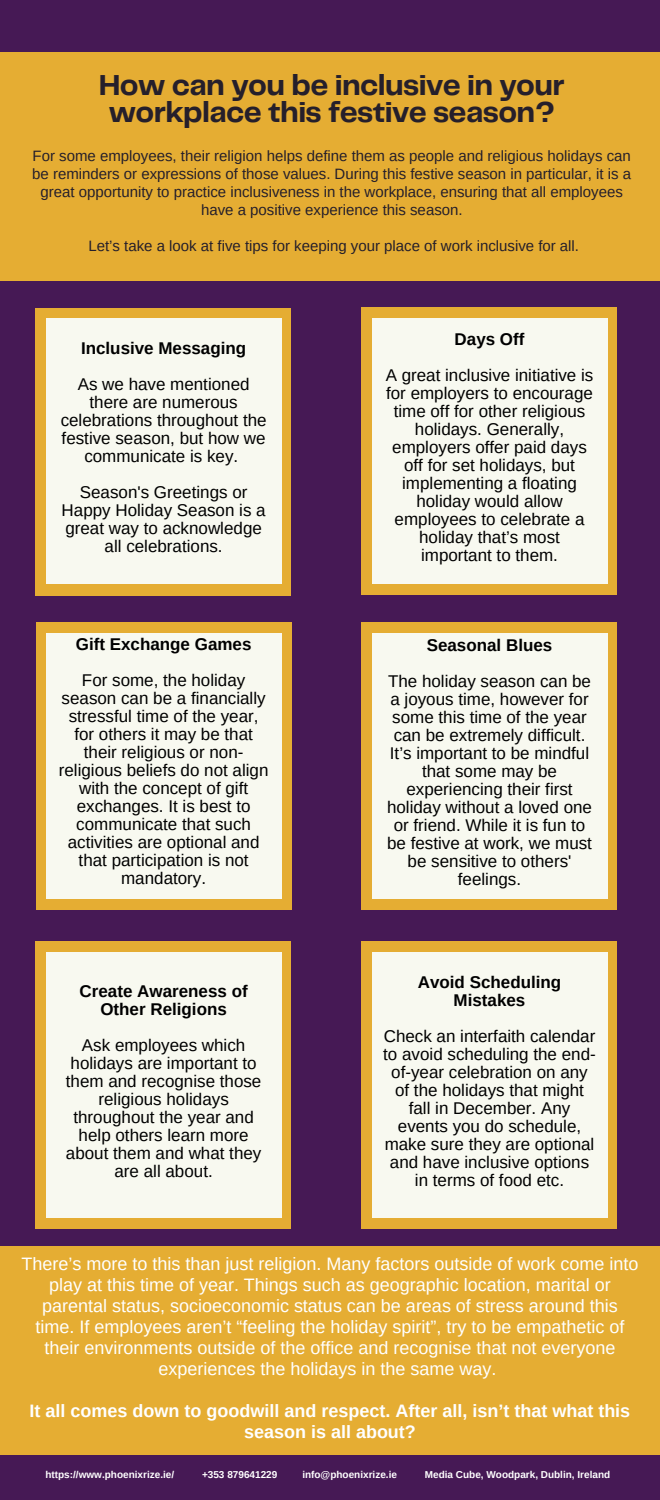
<style>
.page{position:relative;width:660px;height:1500px;background:#461955}
.page>*{position:absolute;margin:0;border:0;box-sizing:border-box;transform-origin:0 0}
.t1{font:700 30px/27px "Telegraf";letter-spacing:-.02em;color:#251f2b;text-align:center}
.t2{font:18px/21px "Arimo";color:#fff;text-align:center}
.t3{font:700 18px/21px "Arimo";color:#fff;text-align:center}
.t4{font:17px/18px "Arimo";color:#000;text-align:center}
.t5{font:700 17px/18px "Arimo";color:#000;text-align:center}
.t6{font:15px/18px "Arimo";color:#251f2b;text-align:center}
.t7{font:700 10px "Arimo";color:#fff}
</style>
<div class="page">
<div style="left:0;top:52px;width:660px;height:229px;background:#e5ad33"></div>
<div style="left:35px;top:308px;width:256px;height:288px;background:#e5ad33"></div>
<div style="left:46px;top:318px;width:235px;height:266px;background:#f8f9f0"></div>
<div style="left:362px;top:307px;width:255px;height:288px;background:#e5ad33"></div>
<div style="left:372px;top:318px;width:235px;height:266px;background:#f8f9f0"></div>
<div style="left:36px;top:622px;width:255px;height:288px;background:#e5ad33"></div>
<div style="left:46px;top:633px;width:235px;height:266px;background:#f8f9f0"></div>
<div style="left:362px;top:622px;width:255px;height:288px;background:#e5ad33"></div>
<div style="left:372px;top:633px;width:235px;height:266px;background:#f8f9f0"></div>
<div style="left:35px;top:941px;width:256px;height:288px;background:#e5ad33"></div>
<div style="left:46px;top:952px;width:235px;height:266px;background:#f8f9f0"></div>
<div style="left:362px;top:941px;width:255px;height:288px;background:#e5ad33"></div>
<div style="left:372px;top:952px;width:235px;height:266px;background:#f8f9f0"></div>
<div style="left:0;top:1246px;width:660px;height:208px;background:#e5ad33"></div>
<p class="t1" style="left:99px;top:73px;width:468px">How can you be inclusive in your workplace this festive season?</p>
<p class="t6" style="left:32px;top:147px;width:601px">For some employees, their religion helps define them as people and religious holidays can be reminders or expressions of those values. During this festive season in particular, it is a great opportunity to practice inclusiveness in the workplace, ensuring that all employees have a positive experience this season.</p>
<p class="t6" style="left:88px;top:237px;width:492px">Let’s take a look at five tips for keeping your place of work inclusive for all.</p>
<p class="t5" style="left:81px;top:339px;width:167px">Inclusive Messaging</p>
<p class="t4" style="left:61px;top:375px;width:207px">As we have mentioned there are numerous celebrations throughout the festive season, but how we communicate is key.</p>
<p class="t4" style="left:62px;top:483px;width:206px">Season's Greetings or<br>Happy Holiday Season is a great way to acknowledge all celebrations.</p>
<p class="t5" style="left:76px;top:635px;width:177px">Gift Exchange Games</p>
<p class="t4" style="left:59px;top:671px;width:211px">For some, the holiday season can be a financially stressful time of the year, for others it may be that their religious or non&shy;religious beliefs do not align with the concept of gift exchanges. It is best to communicate that such activities are optional and that participation is not mandatory.</p>
<p class="t5" style="left:80px;top:982px;width:170px">Create Awareness of<br>Other Religions</p>
<p class="t4" style="left:66px;top:1036px;width:197px">Ask employees which holidays are important to them and recognise those religious holidays throughout the year and help others learn more about them and what they are all about.</p>
<p class="t5" style="left:455px;top:330px;width:71px">Days Off</p>
<p class="t4" style="left:386px;top:366px;width:209px">A great inclusive initiative is for employers to encourage time off for other religious holidays. Generally, employers offer paid days off for set holidays, but implementing a floating holiday would allow employees to celebrate a holiday that’s most important to them.</p>
<p class="t5" style="left:427px;top:636px;width:127px">Seasonal Blues</p>
<p class="t4" style="left:387px;top:672px;width:206px">The holiday season can be a joyous time, however for some this time of the year can be extremely difficult.<br>It’s important to be mindful that some may be experiencing their first holiday without a loved one or friend. While it is fun to be festive at work, we must be sensitive to others' feelings.</p>
<p class="t5" style="left:418px;top:973px;width:145px">Avoid Scheduling<br>Mistakes</p>
<p class="t4" style="left:383px;top:1027px;width:214px">Check an interfaith calendar to avoid scheduling the end&shy;of-year celebration on any of the holidays that might fall in December. Any events you do schedule, make sure they are optional and have inclusive options in terms of food etc.</p>
<p class="t2" style="left:22px;top:1253px;width:618px">There’s more to this than just religion. Many factors outside of work come into play at this time of year. Things such as geographic location, marital or parental status, socioeconomic status can be areas of stress around this time. If employees aren’t “feeling the holiday spirit”, try to be empathetic of their environments outside of the office and recognise that not everyone experiences the holidays in the same way.</p>
<p class="t3" style="left:30px;top:1400px;width:602px">It all comes down to goodwill and respect. After all, isn’t that what this season is all about?</p>
<p class="t7" style="left:45px;top:1469px;width:130px">https://www.phoenixrize.ie/</p>
<p class="t7" style="left:202px;top:1469px;width:77px">+353 879641229</p>
<p class="t7" style="left:302px;top:1469px;width:96px">info@phoenixrize.ie</p>
<p class="t7" style="left:425px;top:1469px;width:187px">Media Cube, Woodpark, Dublin, Ireland</p>
</div>
